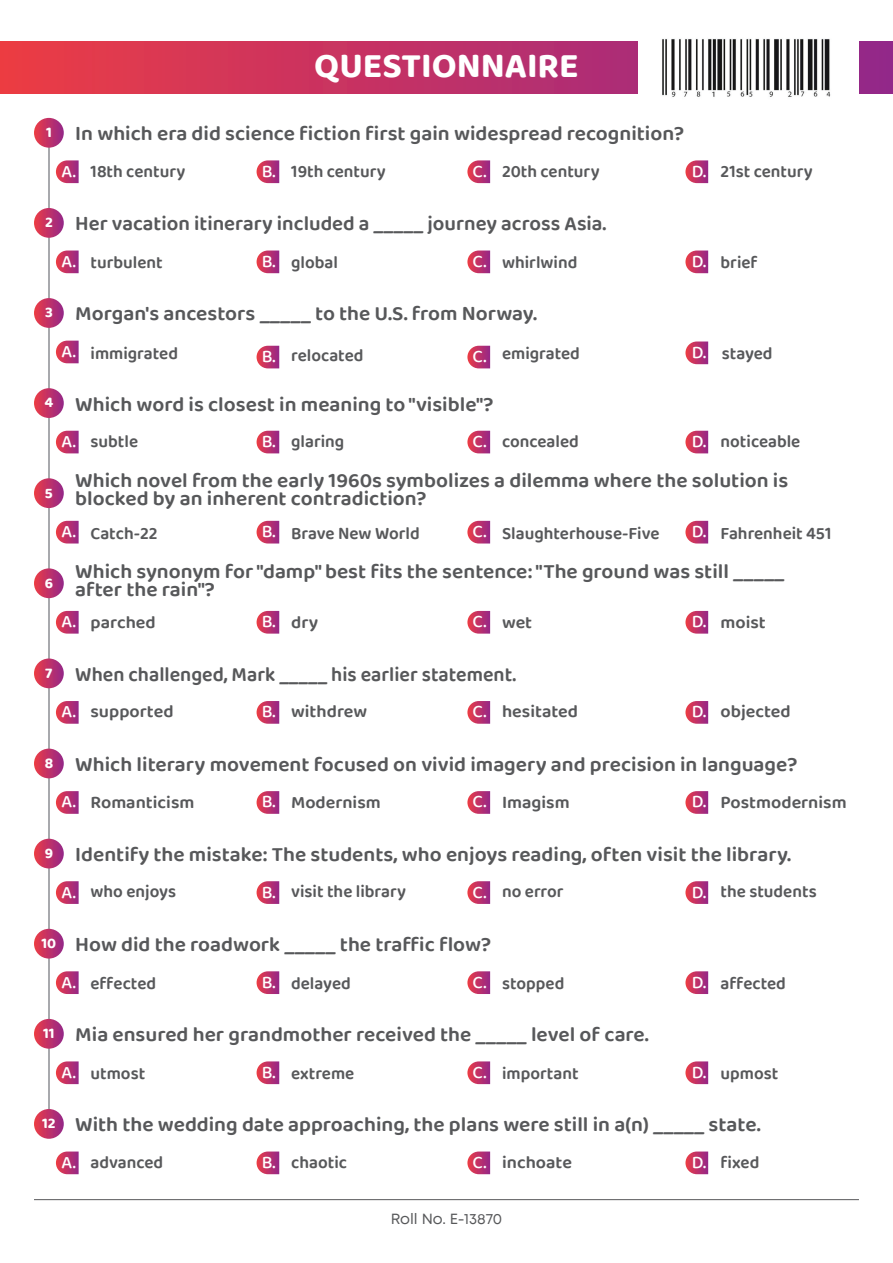
<style>
.page{position:relative;width:893px;height:1263px;background:#fff}
.page>*{position:absolute;margin:0;border:0;box-sizing:border-box;transform-origin:0 0}
.t1{font:700 35.7px "Baloo 2";color:#fff}
.t2{font:600 21px/18px "Baloo 2";color:#57585a}
.t3{font:600 21px "Baloo 2";color:#57585a;scale:.94 1}
.t4{font:600 18px "Baloo 2";color:#57585a;scale:.95 1}
.t5{font:600 18px "Baloo 2";color:#57585a}
.t6{font:15px "Mont";color:#57585a}
.t7{font:700 15px "Baloo 2";color:#fff}
.s1{font-weight:500;color:#fff}
</style>
<div class="page">
<hr style="left:48px;top:128px;width:1px;height:1006px;background:#a8a9ad">
<svg style="left:0;top:41px;width:893px;height:53px;background:#c83360"></svg>
<img style="left:639px;top:39px;width:219px;height:58px">
<svg style="left:34px;top:118px;width:30px;height:30px"></svg>
<svg style="left:257px;top:160px;width:22px;height:23px"></svg>
<svg style="left:467px;top:160px;width:23px;height:23px"></svg>
<svg style="left:56px;top:160px;width:23px;height:23px"></svg>
<svg style="left:685px;top:160px;width:23px;height:23px"></svg>
<svg style="left:257px;top:346px;width:22px;height:22px"></svg>
<svg style="left:467px;top:346px;width:23px;height:22px"></svg>
<svg style="left:56px;top:341px;width:23px;height:22px"></svg>
<svg style="left:685px;top:341px;width:23px;height:23px"></svg>
<svg style="left:257px;top:431px;width:22px;height:22px"></svg>
<svg style="left:467px;top:431px;width:23px;height:22px"></svg>
<svg style="left:56px;top:431px;width:23px;height:22px"></svg>
<svg style="left:685px;top:431px;width:23px;height:22px"></svg>
<svg style="left:257px;top:521px;width:22px;height:22px"></svg>
<svg style="left:467px;top:521px;width:23px;height:22px"></svg>
<svg style="left:56px;top:521px;width:23px;height:22px"></svg>
<svg style="left:685px;top:521px;width:23px;height:22px"></svg>
<svg style="left:257px;top:611px;width:22px;height:23px"></svg>
<svg style="left:467px;top:611px;width:23px;height:23px"></svg>
<svg style="left:56px;top:611px;width:23px;height:23px"></svg>
<svg style="left:685px;top:611px;width:23px;height:23px"></svg>
<svg style="left:257px;top:701px;width:22px;height:23px"></svg>
<svg style="left:467px;top:701px;width:23px;height:23px"></svg>
<svg style="left:56px;top:701px;width:23px;height:23px"></svg>
<svg style="left:685px;top:701px;width:23px;height:23px"></svg>
<svg style="left:257px;top:791px;width:22px;height:23px"></svg>
<svg style="left:467px;top:791px;width:23px;height:23px"></svg>
<svg style="left:56px;top:791px;width:23px;height:23px"></svg>
<svg style="left:685px;top:791px;width:23px;height:23px"></svg>
<svg style="left:257px;top:881px;width:22px;height:23px"></svg>
<svg style="left:467px;top:881px;width:23px;height:23px"></svg>
<svg style="left:56px;top:881px;width:23px;height:23px"></svg>
<svg style="left:685px;top:881px;width:23px;height:23px"></svg>
<svg style="left:257px;top:971px;width:22px;height:23px"></svg>
<svg style="left:467px;top:971px;width:23px;height:23px"></svg>
<svg style="left:56px;top:971px;width:23px;height:23px"></svg>
<svg style="left:685px;top:971px;width:23px;height:23px"></svg>
<svg style="left:257px;top:1061px;width:22px;height:23px"></svg>
<svg style="left:467px;top:1061px;width:23px;height:23px"></svg>
<svg style="left:56px;top:1061px;width:23px;height:23px"></svg>
<svg style="left:685px;top:1061px;width:23px;height:23px"></svg>
<svg style="left:257px;top:1151px;width:22px;height:23px"></svg>
<svg style="left:467px;top:1151px;width:23px;height:23px"></svg>
<svg style="left:56px;top:1151px;width:23px;height:23px"></svg>
<svg style="left:685px;top:1151px;width:23px;height:23px"></svg>
<svg style="left:257px;top:250px;width:22px;height:23px"></svg>
<svg style="left:467px;top:250px;width:23px;height:23px"></svg>
<svg style="left:56px;top:250px;width:23px;height:23px"></svg>
<svg style="left:685px;top:250px;width:23px;height:23px"></svg>
<svg style="left:34px;top:208px;width:30px;height:30px"></svg>
<svg style="left:34px;top:298px;width:30px;height:30px"></svg>
<svg style="left:34px;top:388px;width:30px;height:30px"></svg>
<svg style="left:34px;top:478px;width:30px;height:30px"></svg>
<svg style="left:34px;top:568px;width:30px;height:30px"></svg>
<svg style="left:34px;top:658px;width:30px;height:30px"></svg>
<svg style="left:34px;top:749px;width:30px;height:29px"></svg>
<svg style="left:34px;top:839px;width:30px;height:29px"></svg>
<svg style="left:34px;top:929px;width:30px;height:29px"></svg>
<svg style="left:34px;top:1019px;width:30px;height:30px"></svg>
<svg style="left:34px;top:1109px;width:30px;height:30px"></svg>
<hr style="left:34px;top:1199px;width:825px;height:1px;background:#57585a">
<h1 class="t1" style="left:314px;top:44px;width:266px">QUESTIONNAIRE</h1>
<p class="t2" style="left:46px;top:125px;width:640px"><sup>1</sup> In which era did science fiction first gain widespread recognition?</p>
<p class="t4" style="left:61px;top:158px;width:132px"><span class="s1">A.</span> 18th century</p>
<p class="t4" style="left:262px;top:158px;width:132px"><span class="s1">B.</span> 19th century</p>
<p class="t4" style="left:473px;top:158px;width:135px"><span class="s1">C.</span> 20th century</p>
<p class="t4" style="left:692px;top:158px;width:129px"><span class="s1">D.</span> 21st century</p>
<p class="t2" style="left:45px;top:216px;width:563px"><sup>2</sup> Her vacation itinerary included a _____ journey across Asia.</p>
<p class="t4" style="left:61px;top:249px;width:108px"><span class="s1">A.</span> turbulent</p>
<p class="t4" style="left:262px;top:249px;width:82px"><span class="s1">B.</span> global</p>
<p class="t4" style="left:473px;top:249px;width:112px"><span class="s1">C.</span> whirlwind</p>
<p class="t4" style="left:692px;top:249px;width:71px"><span class="s1">D.</span> brief</p>
<p class="t2" style="left:45px;top:306px;width:493px"><sup>3</sup> Morgan's ancestors _____ to the U.S. from Norway.</p>
<p class="t4" style="left:61px;top:340px;width:124px"><span class="s1">A.</span> immigrated</p>
<p class="t4" style="left:262px;top:342px;width:109px"><span class="s1">B.</span> relocated</p>
<p class="t4" style="left:473px;top:340px;width:114px"><span class="s1">C.</span> emigrated</p>
<p class="t4" style="left:692px;top:340px;width:87px"><span class="s1">D.</span> stayed</p>
<p class="t2" style="left:44px;top:396px;width:450px"><sup>4</sup> Which word is closest in meaning to "visible"?</p>
<p class="t7" style="left:45px;top:483px;width:9px">5</p>
<p class="t7" style="left:45px;top:574px;width:10px">6</p>
<p class="t4" style="left:61px;top:428px;width:82px"><span class="s1">A.</span> subtle</p>
<p class="t4" style="left:262px;top:428px;width:88px"><span class="s1">B.</span> glaring</p>
<p class="t4" style="left:473px;top:428px;width:113px"><span class="s1">C.</span> concealed</p>
<p class="t4" style="left:692px;top:428px;width:116px"><span class="s1">D.</span> noticeable</p>
<p class="t2" style="left:75px;top:473px;width:714px">Which novel from the early 1960s symbolizes a dilemma where the solution is blocked by an inherent contradiction?</p>
<p class="t4" style="left:61px;top:520px;width:103px"><span class="s1">A.</span> Catch-22</p>
<p class="t4" style="left:262px;top:520px;width:168px"><span class="s1">B.</span> Brave New World</p>
<p class="t4" style="left:473px;top:520px;width:198px"><span class="s1">C.</span> Slaughterhouse-Five</p>
<p class="t4" style="left:692px;top:520px;width:149px"><span class="s1">D.</span> Fahrenheit 451</p>
<p class="t2" style="left:75px;top:563px;width:711px">Which synonym for "damp" best fits the sentence: "The ground was still _____ after the rain"?</p>
<p class="t5" style="left:61px;top:609px;width:96px"><span class="s1">A.</span> parched</p>
<p class="t5" style="left:262px;top:609px;width:58px"><span class="s1">B.</span> dry</p>
<p class="t5" style="left:473px;top:609px;width:61px"><span class="s1">C.</span> wet</p>
<p class="t5" style="left:692px;top:609px;width:76px"><span class="s1">D.</span> moist</p>
<p class="t3" style="left:45px;top:659px;width:502px"><sup>7</sup> When challenged, Mark _____ his earlier statement.</p>
<p class="t5" style="left:61px;top:698px;width:114px"><span class="s1">A.</span> supported</p>
<p class="t5" style="left:262px;top:698px;width:107px"><span class="s1">B.</span> withdrew</p>
<p class="t5" style="left:473px;top:698px;width:107px"><span class="s1">C.</span> hesitated</p>
<p class="t5" style="left:692px;top:698px;width:101px"><span class="s1">D.</span> objected</p>
<p class="t2" style="left:45px;top:756px;width:754px"><sup>8</sup> Which literary movement focused on vivid imagery and precision in language?</p>
<p class="t5" style="left:61px;top:789px;width:134px"><span class="s1">A.</span> Romanticism</p>
<p class="t5" style="left:262px;top:789px;width:120px"><span class="s1">B.</span> Modernism</p>
<p class="t5" style="left:473px;top:789px;width:98px"><span class="s1">C.</span> Imagism</p>
<p class="t5" style="left:692px;top:789px;width:156px"><span class="s1">D.</span> Postmodernism</p>
<p class="t2" style="left:45px;top:846px;width:748px"><sup>9</sup> Identify the mistake: The students, who enjoys reading, often visit the library.</p>
<p class="t4" style="left:61px;top:878px;width:122px"><span class="s1">A.</span> who enjoys</p>
<p class="t4" style="left:262px;top:878px;width:153px"><span class="s1">B.</span> visit the library</p>
<p class="t4" style="left:473px;top:878px;width:97px"><span class="s1">C.</span> no error</p>
<p class="t4" style="left:692px;top:878px;width:133px"><span class="s1">D.</span> the students</p>
<p class="t2" style="left:42px;top:936px;width:451px"><sup>10</sup> How did the roadwork _____ the traffic flow?</p>
<p class="t4" style="left:61px;top:970px;width:101px"><span class="s1">A.</span> effected</p>
<p class="t4" style="left:262px;top:970px;width:95px"><span class="s1">B.</span> delayed</p>
<p class="t4" style="left:473px;top:970px;width:98px"><span class="s1">C.</span> stopped</p>
<p class="t4" style="left:692px;top:970px;width:101px"><span class="s1">D.</span> affected</p>
<p class="t7" style="left:43px;top:1024px;width:13px">11</p>
<p class="t2" style="left:75px;top:1026px;width:575px">Mia ensured her grandmother received the _____ level of care.</p>
<p class="t4" style="left:61px;top:1060px;width:90px"><span class="s1">A.</span> utmost</p>
<p class="t4" style="left:262px;top:1060px;width:99px"><span class="s1">B.</span> extreme</p>
<p class="t4" style="left:473px;top:1060px;width:113px"><span class="s1">C.</span> important</p>
<p class="t4" style="left:692px;top:1060px;width:93px"><span class="s1">D.</span> upmost</p>
<p class="t7" style="left:42px;top:1114px;width:15px">12</p>
<p class="t2" style="left:75px;top:1116px;width:687px">With the wedding date approaching, the plans were still in a(n) _____ state.</p>
<p class="t4" style="left:61px;top:1149px;width:109px"><span class="s1">A.</span> advanced</p>
<p class="t4" style="left:262px;top:1149px;width:91px"><span class="s1">B.</span> chaotic</p>
<p class="t5" style="left:473px;top:1149px;width:101px"><span class="s1">C.</span> inchoate</p>
<p class="t4" style="left:692px;top:1149px;width:73px"><span class="s1">D.</span> fixed</p>
<p class="t6" style="left:391px;top:1212px;width:113px">Roll No. E-13870</p>
</div>
